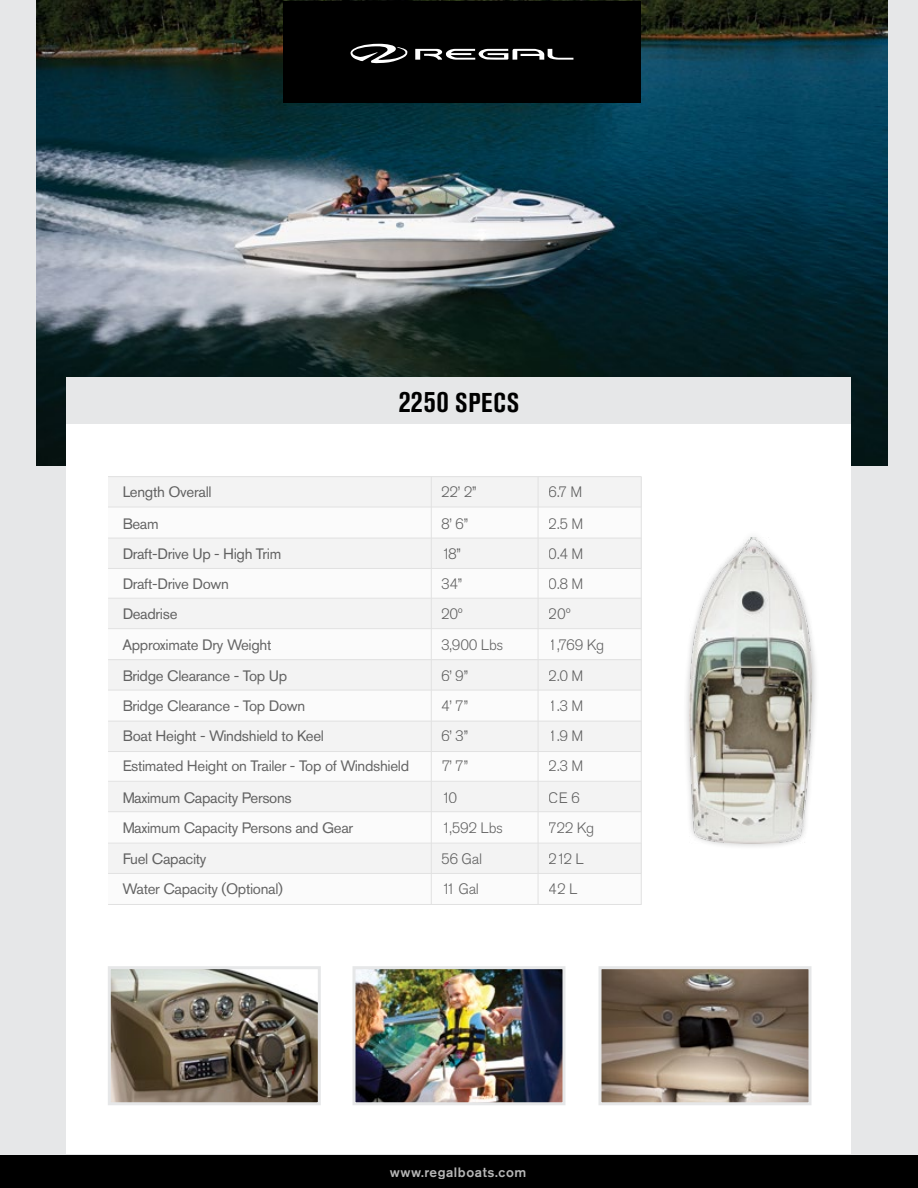
<style>
.page{position:relative;width:918px;height:1188px;background:#fff}
.page>*{position:absolute;margin:0;border:0;box-sizing:border-box;transform-origin:0 0}
.t1{font:700 condensed 27px "Akzidenz Grotesk Pro";letter-spacing:.035em;color:#000}
.t2{font:15px/30.5px "Akzidenz Grotesk Pro";letter-spacing:-.02em;color:#000}
.t3{font:300 15px/30.3px "Akzidenz Grotesk Pro";letter-spacing:-.02em;color:#000}
.t4{font:500 13.5px "Akzidenz Grotesk Pro";letter-spacing:.04em;color:#e5e5e5}
.s1{font-size:30px}
</style>
<div class="page">
<div style="left:0;top:1px;width:918px;height:1187px;background:#e6e7e8"></div>
<img style="left:36px;top:0;width:852px;height:466px">
<div style="left:67px;top:384px;width:784px;height:770px;background:#fff"></div>
<div style="left:67px;top:377px;width:784px;height:47px;background:#e6e7e8"></div>
<div style="left:283px;top:1px;width:358px;height:102px;background:#000"></div>
<div style="left:683px;top:530px;width:136px;height:320px;background:#000;opacity:.29"></div>
<img style="left:690px;top:538px;width:122px;height:305px">
<div style="left:0;top:1155px;width:918px;height:33px;background:#000"></div>
<div style="left:108px;top:477px;width:533px;height:30px;background:#f3f3f3"></div>
<div style="left:108px;top:660px;width:533px;height:30px;background:#f3f3f3"></div>
<div style="left:108px;top:538px;width:533px;height:30px;background:#f3f3f3"></div>
<div style="left:108px;top:721px;width:533px;height:30px;background:#f3f3f3"></div>
<div style="left:108px;top:598px;width:533px;height:31px;background:#f3f3f3"></div>
<div style="left:108px;top:781px;width:533px;height:31px;background:#f3f3f3"></div>
<div style="left:108px;top:843px;width:533px;height:30px;background:#f3f3f3"></div>
<div style="left:108px;top:507px;width:533px;height:30px;background:#fbfbfb"></div>
<div style="left:108px;top:690px;width:533px;height:30px;background:#fbfbfb"></div>
<div style="left:108px;top:568px;width:533px;height:31px;background:#fbfbfb"></div>
<div style="left:108px;top:752px;width:533px;height:30px;background:#fbfbfb"></div>
<div style="left:108px;top:629px;width:533px;height:30px;background:#fbfbfb"></div>
<div style="left:108px;top:812px;width:533px;height:30px;background:#fbfbfb"></div>
<div style="left:108px;top:873px;width:533px;height:31px;background:#fbfbfb"></div>
<hr style="left:108px;top:507px;width:533px;height:1px;background:#e1e1e1">
<hr style="left:431px;top:477px;width:1px;height:428px;background:#e1e1e1">
<hr style="left:538px;top:477px;width:1px;height:428px;background:#e1e1e1">
<hr style="left:641px;top:477px;width:1px;height:428px;background:#e1e1e1">
<hr style="left:108px;top:690px;width:533px;height:1px;background:#e1e1e1">
<hr style="left:108px;top:568px;width:533px;height:1px;background:#e1e1e1">
<hr style="left:108px;top:751px;width:533px;height:1px;background:#e1e1e1">
<hr style="left:108px;top:628px;width:533px;height:1px;background:#e1e1e1">
<hr style="left:108px;top:811px;width:533px;height:1px;background:#e1e1e1">
<hr style="left:108px;top:873px;width:533px;height:1px;background:#e1e1e1">
<hr style="left:108px;top:476px;width:533px;height:1px;background:#e1e1e1">
<hr style="left:108px;top:659px;width:533px;height:1px;background:#e1e1e1">
<hr style="left:108px;top:538px;width:533px;height:1px;background:#e1e1e1">
<hr style="left:108px;top:721px;width:533px;height:1px;background:#e1e1e1">
<hr style="left:108px;top:598px;width:533px;height:1px;background:#e1e1e1">
<hr style="left:108px;top:781px;width:533px;height:1px;background:#e1e1e1">
<hr style="left:108px;top:843px;width:533px;height:1px;background:#e1e1e1">
<hr style="left:108px;top:904px;width:533px;height:1px;background:#e1e1e1">
<img style="left:112px;top:970px;width:205px;height:131px">
<div style="left:108px;top:966px;width:213px;height:139px;border:3px solid #e6e7e8"></div>
<img style="left:357px;top:970px;width:204px;height:131px">
<div style="left:353px;top:966px;width:212px;height:139px;border:3px solid #e6e7e8"></div>
<img style="left:603px;top:970px;width:205px;height:131px">
<div style="left:599px;top:966px;width:213px;height:139px;border:3px solid #e6e7e8"></div>
<svg style="left:415px;top:49px;width:158px;height:11px"></svg>
<svg style="left:351px;top:44px;width:57px;height:19px"></svg>
<p class="t2" style="left:122px;top:476px;width:91px;line-height:31.8px">Length Overall<br>Beam</p>
<h1 class="t1" style="left:399px;top:385px;width:122px"><span class="s1">2250</span> SPECS</h1>
<p class="t3" style="left:441px;top:477px;width:37px">22’ 2”</p>
<p class="t3" style="left:549px;top:477px;width:35px">6.7 M</p>
<p class="t3" style="left:441px;top:509px;width:29px">8’ 6”</p>
<p class="t3" style="left:549px;top:509px;width:36px">2.5 M</p>
<p class="t2" style="left:122px;top:539px;width:288px">Draft-Drive Up - High Trim<br>Draft-Drive Down<br>Deadrise<br>Approximate Dry Weight<br>Bridge Clearance - Top Up<br>Bridge Clearance - Top Down<br>Boat Height - Windshield to Keel<br>Estimated Height on Trailer - Top of Windshield<br>Maximum Capacity Persons<br>Maximum Capacity Persons and Gear<br>Fuel Capacity<br>Water Capacity (Optional)</p>
<p class="t3" style="left:441px;top:539px;width:21px">18”</p>
<p class="t3" style="left:549px;top:539px;width:36px">0.4 M</p>
<p class="t3" style="left:441px;top:569px;width:23px">34”</p>
<p class="t3" style="left:549px;top:569px;width:36px">0.8 M</p>
<p class="t3" style="left:441px;top:599px;width:23px">20º</p>
<p class="t3" style="left:549px;top:599px;width:23px">20º</p>
<p class="t3" style="left:441px;top:629px;width:64px">3,900 Lbs</p>
<p class="t3" style="left:549px;top:629px;width:57px">1,769 Kg</p>
<p class="t3" style="left:441px;top:660px;width:29px">6’ 9”</p>
<p class="t3" style="left:549px;top:660px;width:36px">2.0 M</p>
<p class="t3" style="left:441px;top:691px;width:29px">4’ 7”</p>
<p class="t3" style="left:549px;top:691px;width:36px">1.3 M</p>
<p class="t3" style="left:441px;top:720px;width:29px">6’ 3”</p>
<p class="t3" style="left:549px;top:720px;width:36px">1.9 M</p>
<p class="t3" style="left:441px;top:751px;width:29px">7’ 7”</p>
<p class="t3" style="left:549px;top:751px;width:36px">2.3 M</p>
<p class="t3" style="left:441px;top:782px;width:18px">10</p>
<p class="t3" style="left:549px;top:782px;width:33px">CE 6</p>
<p class="t3" style="left:441px;top:813px;width:64px">1,592 Lbs</p>
<p class="t3" style="left:549px;top:813px;width:47px">722 Kg</p>
<p class="t3" style="left:441px;top:844px;width:43px">56 Gal<br>11 Gal</p>
<p class="t3" style="left:549px;top:844px;width:37px">212 L<br>42 L</p>
<p class="t4" style="left:390px;top:1163px;width:138px">www.regalboats.com</p>
</div>
